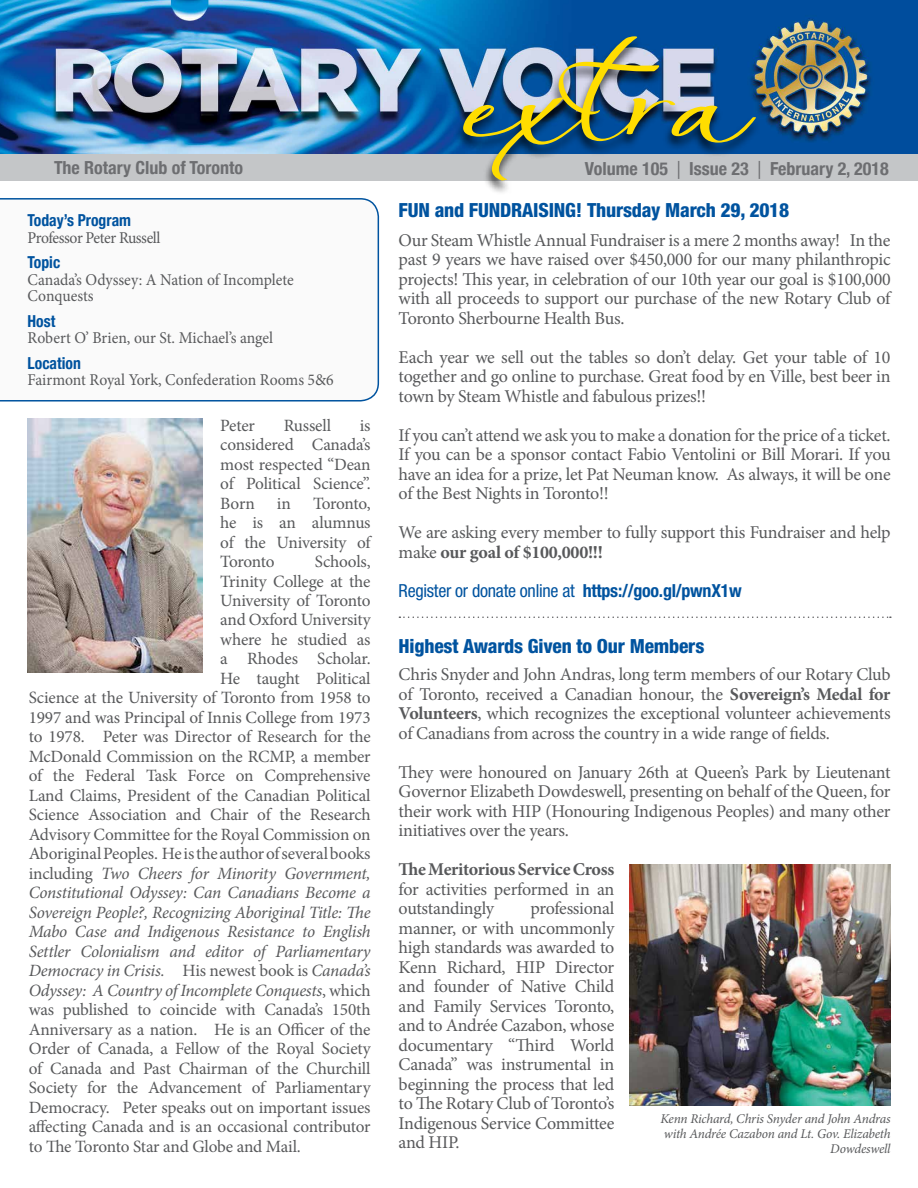
<style>
.page{position:relative;width:918px;height:1188px;background:#fff}
.page>*{position:absolute;margin:0;border:0;box-sizing:border-box;transform-origin:0 0}
.t1{font:115.35px "Always";color:#fd0}
.t2{font:800 condensed 19.5px "Helvetica Neue LT Std";letter-spacing:-.01em;color:#00539f}
.t3{font:18px/19.5px "Minion Pro";letter-spacing:-.02em;color:#58595b;text-align:justify}
.t4{font:700 condensed 18px "Helvetica Neue";color:#6d6e71}
.t5{font:condensed 18px "Helvetica Neue";letter-spacing:-.015em;color:#00539f}
.t6{font:700 18px "Minion Pro";letter-spacing:-.015em;color:#58595b}
.t7{font:17.25px/19.5px "Minion Pro";letter-spacing:-.015em;color:#58595b;text-align:justify}
.t8{font:italic 17.25px "Minion Pro";letter-spacing:-.015em;color:#58595b}
.t9{font:16.5px/16.5px "Minion Pro";letter-spacing:-.005em;color:#58595b;scale:.95 1}
.t10{font:700 condensed 16.5px "Helvetica Neue";color:#00539f;scale:.95 1}
.t11{font:16.5px "Minion Pro";letter-spacing:-.03em;color:#58595b;scale:.95 1}
.t12{font:italic 13.35px/15px "Minion Pro";letter-spacing:-.02em;color:#58595b;text-align:right}
.s1{font-style:normal}
.s2{font-weight:400;font-stretch:normal}
.s3{font-weight:700}
</style>
<div class="page">
<img style="left:0;top:0;width:918px;height:155px">
<div style="left:0;top:155px;width:918px;height:26px;background:#c4c6c8"></div>
<div style="left:454px;top:36px;width:307px;height:159px;background:#000;opacity:.75"></div>
<svg style="left:0;top:198px;width:380px;height:204px"></svg>
<img style="left:27px;top:418px;width:176px;height:255px">
<svg style="left:399px;top:616px;width:492px;height:2px"></svg>
<img style="left:629px;top:864px;width:262px;height:241px">
<p class="t4" style="left:54px;top:152px;width:191px">The Rotary Club of Toronto</p>
<p class="t10" style="left:28px;top:207px;width:110px">Today’s Program</p>
<p class="t11" style="left:28px;top:226px;width:141px">Professor Peter Russell</p>
<p class="t10" style="left:28px;top:249px;width:36px">Topic</p>
<p class="t9" style="left:28px;top:271px;width:282px">Canada’s Odyssey: A Nation of Incomplete<br>Conquests</p>
<p class="t10" style="left:28px;top:307px;width:31px">Host</p>
<p class="t9" style="left:28px;top:330px;width:260px">Robert O’ Brien, our St. Michael’s angel</p>
<p class="t10" style="left:28px;top:349px;width:58px">Location</p>
<p class="t9" style="left:28px;top:372px;width:324px">Fairmont Royal York, Confederation Rooms 5&amp;6</p>
<p class="t7" style="left:220px;top:415px;width:36px">Peter</p>
<p class="t7" style="left:284px;top:415px;width:49px">Russell</p>
<p class="t7" style="left:220px;top:415px;width:152px;text-indent:140px">is considered Canada’s most respected “Dean of Political Science”.<br>Born</p>
<p class="t7" style="left:220px;top:493px;width:152px;text-indent:93px">Toronto, he is an alumnus of the University of Toronto</p>
<p class="t7" style="left:277px;top:493px;width:15px">in</p>
<p class="t7" style="left:315px;top:552px;width:57px">Schools,</p>
<p class="t7" style="left:220px;top:571px;width:152px">Trinity College at the</p>
<p class="t7" style="left:220px;top:591px;width:152px">University of Toronto</p>
<p class="t7" style="left:220px;top:610px;width:152px">and Oxford University</p>
<p class="t7" style="left:220px;top:630px;width:152px">where he studied as</p>
<p class="t7" style="left:220px;top:649px;width:152px">a Rhodes Scholar.</p>
<p class="t7" style="left:220px;top:669px;width:152px">He taught Political</p>
<p class="t7" style="left:29px;top:688px;width:343px">Science at the University of Toronto from 1958 to</p>
<p class="t7" style="left:29px;top:708px;width:343px">1997 and was Principal of Innis College from 1973</p>
<p class="t7" style="left:29px;top:727px;width:343px">to 1978. Peter was Director of Research for the</p>
<p class="t7" style="left:29px;top:747px;width:343px">McDonald Commission on the RCMP, a member</p>
<p class="t7" style="left:29px;top:766px;width:343px">of the Federal Task Force on Comprehensive</p>
<p class="t7" style="left:29px;top:786px;width:343px">Land Claims, President of the Canadian Political</p>
<p class="t7" style="left:29px;top:805px;width:343px">Science Association and Chair of the Research</p>
<p class="t7" style="left:29px;top:825px;width:343px">Advisory Committee for the Royal Commission on</p>
<p class="t7" style="left:29px;top:844px;width:343px">Aboriginal Peoples. He is the author of several books</p>
<p class="t8" style="left:29px;top:862px;width:343px"><span class="s1">including</span> Two Cheers for Minority Government,</p>
<p class="t8" style="left:29px;top:881px;width:343px">Constitutional Odyssey: Can Canadians Become a</p>
<p class="t8" style="left:29px;top:901px;width:343px">Sovereign People?, Recognizing Aboriginal Title: The</p>
<p class="t8" style="left:29px;top:920px;width:343px">Mabo Case and Indigenous Resistance to English</p>
<p class="t8" style="left:29px;top:940px;width:343px">Settler Colonialism and editor of Parliamentary</p>
<p class="t8" style="left:29px;top:959px;width:343px">Democracy in Crisis. <span class="s1">His newest book is</span> Canada’s</p>
<p class="t8" style="left:29px;top:979px;width:343px">Odyssey: A Country of Incomplete Conquests<span class="s1">, which</span></p>
<p class="t7" style="left:29px;top:1000px;width:343px">was published to coincide with Canada’s 150th</p>
<p class="t7" style="left:29px;top:1020px;width:343px">Anniversary as a nation. He is an Officer of the</p>
<p class="t7" style="left:29px;top:1039px;width:343px">Order of Canada, a Fellow of the Royal Society</p>
<p class="t7" style="left:29px;top:1059px;width:343px">of Canada and Past Chairman of the Churchill</p>
<p class="t7" style="left:29px;top:1078px;width:343px">Society for the Advancement of Parliamentary</p>
<p class="t7" style="left:29px;top:1098px;width:343px">Democracy. Peter speaks out on important issues</p>
<p class="t7" style="left:29px;top:1117px;width:343px">affecting Canada and is an occasional contributor</p>
<p class="t7" style="left:29px;top:1137px;width:273px">to The Toronto Star and Globe and Mail.</p>
<h1 class="t1" style="left:463px;top:26px;width:285px">extra</h1>
<p class="t4" style="left:585px;top:154px;width:306px">Volume 105 <span class="s2">|</span> Issue 23 <span class="s2">|</span> February 2, 2018</p>
<p class="t2" style="left:399px;top:198px;width:392px">FUN and FUNDRAISING! Thursday March 29, 2018</p>
<p class="t3" style="left:399px;top:230px;width:494px">Our Steam Whistle Annual Fundraiser is a mere 2 months away! In the past 9 years we have raised over $450,000 for our many philanthropic projects! This year, in celebration of our 10th year our goal is $100,000 with all proceeds to support our purchase of the new Rotary Club of Toronto Sherbourne Health Bus.</p>
<p class="t3" style="left:399px;top:347px;width:493px">Each year we sell out the tables so don’t delay. Get your table of 10 together and go online to purchase. Great food by en Ville, best beer in town by Steam Whistle and fabulous prizes!!</p>
<p class="t3" style="left:399px;top:425px;width:494px">If you can’t attend we ask you to make a donation for the price of a ticket.<br>If you can be a sponsor contact Fabio Ventolini or Bill Morari. If you have an idea for a prize, let Pat Neuman know. As always, it will be one of the Best Nights in Toronto!!</p>
<p class="t3" style="left:399px;top:523px;width:494px">We are asking every member to fully support this Fundraiser and help make <span class="s3">our goal of $100,000!!!</span></p>
<p class="t5" style="left:399px;top:580px;width:345px">Register or donate online at <span class="s3">https://goo.gl/pwnX1w</span></p>
<p class="t2" style="left:399px;top:634px;width:307px">Highest Awards Given to Our Members</p>
<p class="t3" style="left:399px;top:665px;width:494px">Chris Snyder and John Andras, long term members of our Rotary Club of Toronto, received a Canadian honour, the <span class="s3">Sovereign’s Medal for Volunteers</span>, which recognizes the exceptional volunteer achievements of Canadians from across the country in a wide range of fields.</p>
<p class="t3" style="left:399px;top:762px;width:494px">They were honoured on January 26th at Queen’s Park by Lieutenant Governor Elizabeth Dowdeswell, presenting on behalf of the Queen, for their work with HIP (Honouring Indigenous Peoples) and many other initiatives over the years.</p>
<p class="t6" style="left:399px;top:857px;width:217px">The Meritorious Service Cross</p>
<p class="t3" style="left:399px;top:879px;width:217px">for activities performed in an outstandingly</p>
<p class="t3" style="left:399px;top:899px;width:217px;text-indent:132px">professional manner, or with uncommonly high standards was awarded to Kenn Richard, HIP Director and founder of Native Child and Family Services Toronto, and to Andrée Cazabon, whose documentary “Third World Canada” was instrumental in beginning the process that led to The Rotary Club of Toronto’s Indigenous Service Committee and HIP.</p>
<p class="t12" style="left:660px;top:1111px;width:232px">Kenn Richard, Chris Snyder and John Andras with Andrée Cazabon and Lt. Gov. Elizabeth<br>Dowdeswell</p>
</div>
